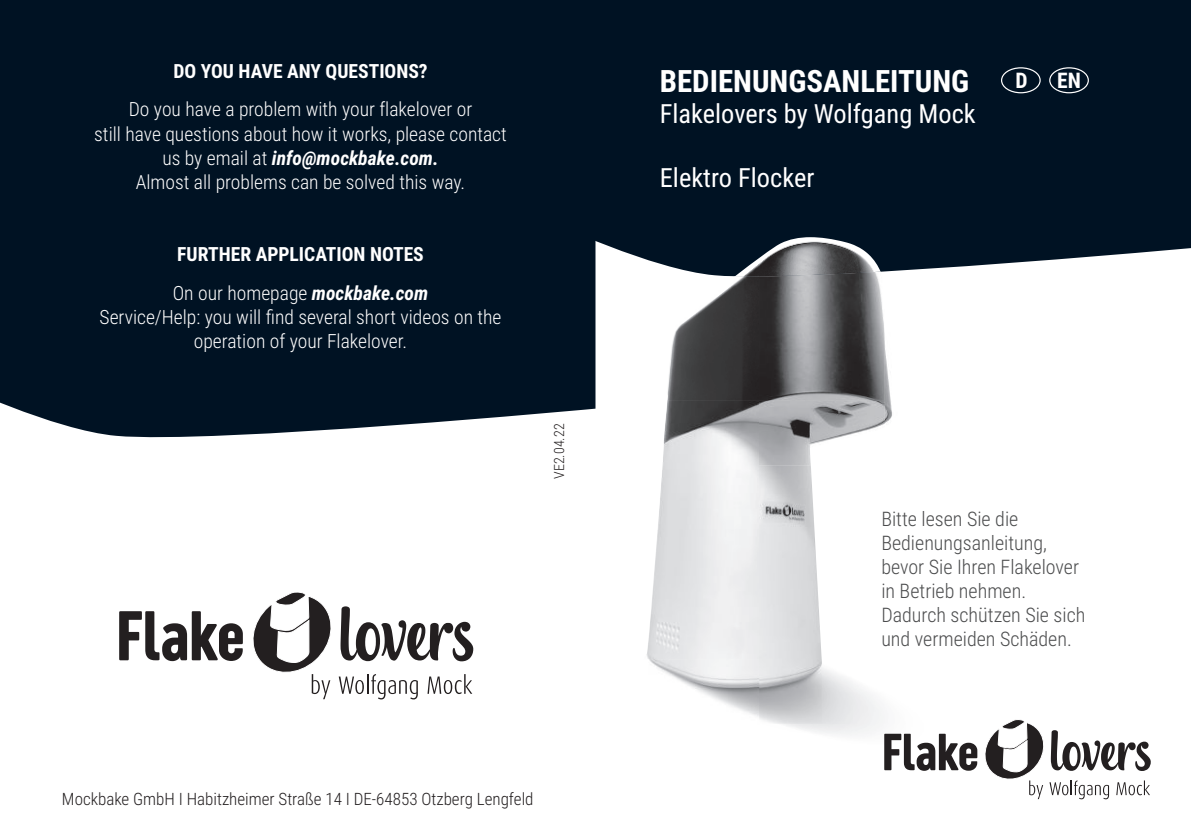
<style>
.page{position:relative;width:1191px;height:840px;background:#fff}
.page>*{position:absolute;margin:0;border:0;box-sizing:border-box;transform-origin:0 0}
.t1{font:700 30.8px "Roboto Condensed";color:#fff}
.t2{font:26.4px "Roboto Condensed";color:#fff}
.t3{font:700 21.6px "Roboto Condensed";color:#fff}
.t4{font:300 20px/24px "Roboto Condensed";color:#4b4c4d}
.t5{font:300 19.6px/24.2px "Roboto Condensed";color:#fff;text-align:center}
.t6{font:700 19.6px/38.2px "Roboto Condensed";color:#fff}
.t7{font:300 17px "Roboto Condensed";color:#231f20}
.t8{font:300 14px "Roboto Condensed";color:#231f20}
.s1{font-weight:700;font-style:italic}
.s2{font-weight:300}
.s3{font-style:italic}
</style>
<div class="page">
<div style="left:595px;top:0;width:596px;height:283px;background:#001223"></div>
<div style="left:0;top:0;width:595px;height:438px;background:#001223"></div>
<img style="left:665px;top:276px;width:94px;height:124px">
<img style="left:759px;top:271px;width:126px;height:194px">
<img style="left:884px;top:286px;width:8px;height:140px">
<img style="left:658px;top:400px;width:101px;height:129px">
<img style="left:759px;top:465px;width:63px;height:258px">
<img style="left:646px;top:529px;width:113px;height:129px">
<img style="left:648px;top:658px;width:111px;height:59px">
<img style="left:735px;top:242px;width:145px;height:34px">
<svg style="left:884px;top:719px;width:266px;height:79px"></svg>
<svg style="left:119px;top:592px;width:354px;height:107px"></svg>
<div style="left:1049px;top:67px;width:40px;height:26px;border:1px solid #fff;border-radius:50%"></div>
<div style="left:1001px;top:67px;width:39px;height:26px;border:1px solid #fff;border-radius:50%"></div>
<p class="t6" style="left:173px;top:54px;width:256px">DO YOU HAVE ANY QUESTIONS?</p>
<p class="t5" style="left:94px;top:99px;width:414px">Do you have a problem with your flakelover or<br>still have questions about how it works, please contact us by email at <span class="s1">info@mockbake.com.<br></span>Almost all problems can be solved this way.</p>
<p class="t6" style="left:173px;top:237px;width:257px">FURTHER APPLICATION NOTES<br><span class="s2">On our homepage</span> <span class="s3">mockbake.com</span></p>
<p class="t5" style="left:100px;top:304px;width:403px">Service/Help: you will find several short videos on the operation of your Flakelover.</p>
<p class="t8" style="left:553px;top:478px;width:57px;rotate:-90deg">VE2.04.22</p>
<p class="t7" style="left:62px;top:791px;width:473px">Mockbake GmbH I Habitzheimer Straße 14 I DE-64853 Otzberg Lengfeld</p>
<h1 class="t1" style="left:660px;top:67px;width:311px">BEDIENUNGSANLEITUNG</h1>
<h2 class="t2" style="left:660px;top:103px;width:317px">Flakelovers by Wolfgang Mock</h2>
<h2 class="t2" style="left:660px;top:167px;width:156px">Elektro Flocker</h2>
<p class="t3" style="left:1015px;top:71px;width:14px">D</p>
<p class="t3" style="left:1057px;top:71px;width:25px">EN</p>
<p class="t4" style="left:881px;top:508px;width:206px">Bitte lesen Sie die<br>Bedienungsanleitung, bevor Sie Ihren Flakelover in Betrieb nehmen.<br>Dadurch schützen Sie sich und vermeiden Schäden.</p>
</div>
